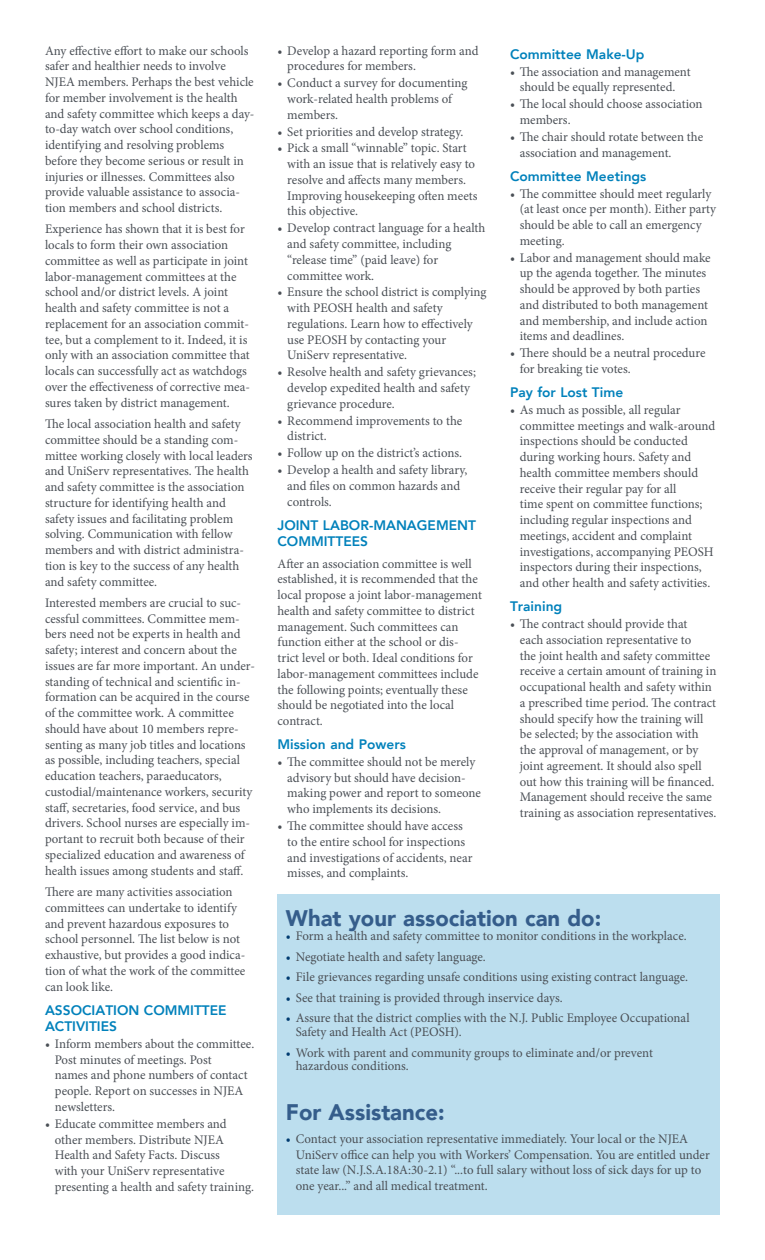
<style>
.page{position:relative;width:765px;height:1260px;background:#fff}
.page>*{position:absolute;margin:0;border:0;box-sizing:border-box;transform-origin:0 0}
.MAJOR_Subhead{font:900 22.5px "Avenir";color:#355d8b}
.Sub_heads{font:800 13.75px/16.5px "Avenir";color:#0081bb}
._1st_bullet{font:13.12px/15.8px "Minion Pro";color:#4a4f55}
.text-NEW{font:13.12px/15.8px "Minion Pro";color:#4a4f55}
.s1{color:#003b70}
</style>
<div class="page">
<div style="left:278px;top:895px;width:442px;height:320px;background:#bcdeee"></div>
<p class="text-NEW" style="left:45px;top:43px;width:211px">Any effective effort to make our schools safer and healthier needs to involve NJEA members. Perhaps the best vehicle for member involvement is the health and safety committee which keeps a day&shy;to-day watch over school conditions, identifying and resolving problems before they become serious or result in injuries or illnesses. Committees also provide valuable assistance to associa&shy;tion members and school districts.</p>
<p class="text-NEW" style="left:45px;top:221px;width:206px">Experience has shown that it is best for locals to form their own association committee as well as participate in joint labor-management committees at the school and/or district levels. A joint health and safety committee is not a replacement for an association commit&shy;tee, but a complement to it. Indeed, it is only with an association committee that locals can successfully act as watchdogs over the effectiveness of corrective mea&shy;sures taken by district management.</p>
<p class="text-NEW" style="left:45px;top:416px;width:209px">The local association health and safety committee should be a standing com&shy;mittee working closely with local leaders and UniServ representatives. The health and safety committee is the association structure for identifying health and safety issues and facilitating problem solving. Communication with fellow members and with district administra&shy;tion is key to the success of any health and safety committee.</p>
<p class="text-NEW" style="left:45px;top:595px;width:212px">Interested members are crucial to suc&shy;cessful committees. Committee mem&shy;bers need not be experts in health and safety; interest and concern about the issues are far more important. An under&shy;standing of technical and scientific in&shy;formation can be acquired in the course of the committee work. A committee should have about 10 members repre&shy;senting as many job titles and locations as possible, including teachers, special education teachers, paraeducators, custodial/maintenance workers, security staff, secretaries, food service, and bus drivers. School nurses are especially im&shy;portant to recruit both because of their specialized education and awareness of health issues among students and staff.</p>
<p class="text-NEW" style="left:45px;top:884px;width:202px">There are many activities association committees can undertake to identify and prevent hazardous exposures to school personnel. The list below is not exhaustive, but provides a good indica&shy;tion of what the work of the committee can look like.</p>
<p class="Sub_heads" style="left:45px;top:1002px;width:183px">ASSOCIATION COMMITTEE<br>ACTIVITIES</p>
<p class="_1st_bullet" style="left:55px;top:1036px;width:201px;text-indent:-10px">• Inform members about the committee.<br>Post minutes of meetings. Post<br>names and phone numbers of contact people. Report on successes in NJEA newsletters.</p>
<p class="_1st_bullet" style="left:55px;top:1116px;width:201px;text-indent:-10px">• Educate committee members and other members. Distribute NJEA Health and Safety Facts. Discuss<br>with your UniServ representative presenting a health and safety training.</p>
<p class="_1st_bullet" style="left:287px;top:43px;width:193px;text-indent:-10px">• Develop a hazard reporting form and procedures for members.</p>
<p class="_1st_bullet" style="left:287px;top:75px;width:182px;text-indent:-10px">• Conduct a survey for documenting work-related health problems of members.</p>
<p class="_1st_bullet" style="left:278px;top:124px;width:187px">• Set priorities and develop strategy.</p>
<p class="_1st_bullet" style="left:287px;top:140px;width:192px;text-indent:-10px">• Pick a small “winnable” topic. Start with an issue that is relatively easy to resolve and affects many members.<br>Improving housekeeping often meets this objective.</p>
<p class="_1st_bullet" style="left:287px;top:220px;width:200px;text-indent:-10px">• Develop contract language for a health and safety committee, including “release time” (paid leave) for committee work.</p>
<p class="_1st_bullet" style="left:287px;top:284px;width:201px;text-indent:-10px">• Ensure the school district is complying with PEOSH health and safety regulations. Learn how to effectively use PEOSH by contacting your<br>UniServ representative.</p>
<p class="_1st_bullet" style="left:287px;top:364px;width:190px;text-indent:-10px">• Resolve health and safety grievances; develop expedited health and safety grievance procedure.</p>
<p class="_1st_bullet" style="left:287px;top:413px;width:177px;text-indent:-10px">• Recommend improvements to the district.</p>
<p class="_1st_bullet" style="left:278px;top:445px;width:186px">• Follow up on the district’s actions.</p>
<p class="_1st_bullet" style="left:287px;top:462px;width:182px;text-indent:-10px">• Develop a health and safety library, and files on common hazards and controls.</p>
<p class="Sub_heads" style="left:278px;top:517px;width:200px">JOINT LABOR-MANAGEMENT<br>COMMITTEES</p>
<p class="text-NEW" style="left:278px;top:556px;width:206px">After an association committee is well established, it is recommended that the local propose a joint labor-management health and safety committee to district management. Such committees can function either at the school or dis&shy;trict level or both. Ideal conditions for labor-management committees include the following points; eventually these should be negotiated into the local contract.</p>
<p class="Sub_heads" style="left:278px;top:736px;width:130px">Mission and Powers</p>
<p class="_1st_bullet" style="left:287px;top:754px;width:195px;text-indent:-10px">• The committee should not be merely advisory but should have decision&shy;making power and report to someone who implements its decisions.</p>
<p class="_1st_bullet" style="left:287px;top:818px;width:187px;text-indent:-10px">• The committee should have access to the entire school for inspections and investigations of accidents, near misses, and complaints.</p>
<p class="Sub_heads" style="left:510px;top:46px;width:136px">Committee Make-Up</p>
<p class="_1st_bullet" style="left:510px;top:64px;width:182px;text-align:center">• The association and management should be equally represented.</p>
<p class="_1st_bullet" style="left:520px;top:96px;width:184px;text-indent:-10px">• The local should choose association members.</p>
<p class="_1st_bullet" style="left:520px;top:129px;width:185px;text-indent:-10px">• The chair should rotate between the association and management.</p>
<p class="Sub_heads" style="left:510px;top:168px;width:138px">Committee Meetings</p>
<p class="_1st_bullet" style="left:520px;top:185px;width:198px;text-indent:-10px">• The committee should meet regularly (at least once per month). Either party should be able to call an emergency meeting.</p>
<p class="_1st_bullet" style="left:520px;top:250px;width:192px;text-indent:-10px">• Labor and management should make up the agenda together. The minutes should be approved by both parties and distributed to both management and membership, and include action items and deadlines.</p>
<p class="_1st_bullet" style="left:520px;top:345px;width:187px;text-indent:-10px">• There should be a neutral procedure for breaking tie votes.</p>
<p class="Sub_heads" style="left:510px;top:384px;width:115px">Pay for Lost Time</p>
<p class="_1st_bullet" style="left:520px;top:402px;width:197px;text-indent:-10px">• As much as possible, all regular committee meetings and walk-around inspections should be conducted during working hours. Safety and health committee members should receive their regular pay for all<br>time spent on committee functions; including regular inspections and meetings, accident and complaint investigations, accompanying PEOSH inspectors during their inspections, and other health and safety activities.</p>
<p class="Sub_heads" style="left:510px;top:598px;width:54px">Training</p>
<p class="_1st_bullet" style="left:520px;top:616px;width:198px;text-indent:-10px">• The contract should provide that<br>each association representative to<br>the joint health and safety committee receive a certain amount of training in occupational health and safety within a prescribed time period. The contract should specify how the training will be selected; by the association with the approval of management, or by joint agreement. It should also spell out how this training will be financed.<br>Management should receive the same training as association representatives.</p>
<p class="MAJOR_Subhead" style="left:286px;top:898px;width:317px">What your association can do:</p>
<p class="_1st_bullet" style="left:286px;top:928px;width:402px"><span class="s1">•</span> Form a health and safety committee to monitor conditions in the workplace.</p>
<p class="_1st_bullet" style="left:286px;top:949px;width:201px"><span class="s1">•</span> Negotiate health and safety language.</p>
<p class="_1st_bullet" style="left:286px;top:969px;width:404px"><span class="s1">•</span> File grievances regarding unsafe conditions using existing contract language.</p>
<p class="_1st_bullet" style="left:286px;top:990px;width:278px"><span class="s1">•</span> See that training is provided through inservice days.</p>
<p class="_1st_bullet" style="left:296px;top:1011px;width:395px;line-height:13.8px;text-indent:-10px"><span class="s1">•</span> Assure that the district complies with the N.J. Public Employee Occupational<br>Safety and Health Act (PEOSH).</p>
<p class="_1st_bullet" style="left:296px;top:1046px;width:359px;line-height:13.8px;text-indent:-10px"><span class="s1">•</span> Work with parent and community groups to eliminate and/or prevent hazardous conditions.</p>
<p class="MAJOR_Subhead" style="left:286px;top:1093px;width:160px">For Assistance:</p>
<p class="_1st_bullet" style="left:296px;top:1131px;width:416px;text-indent:-10px"><span class="s1">•</span> Contact your association representative immediately. Your local or the NJEA UniServ office can help you with Workers’ Compensation. You are entitled under state law (N.J.S.A.18A:30-2.1) “...to full salary without loss of sick days for up to one year...” and all medical treatment.</p>
</div>
